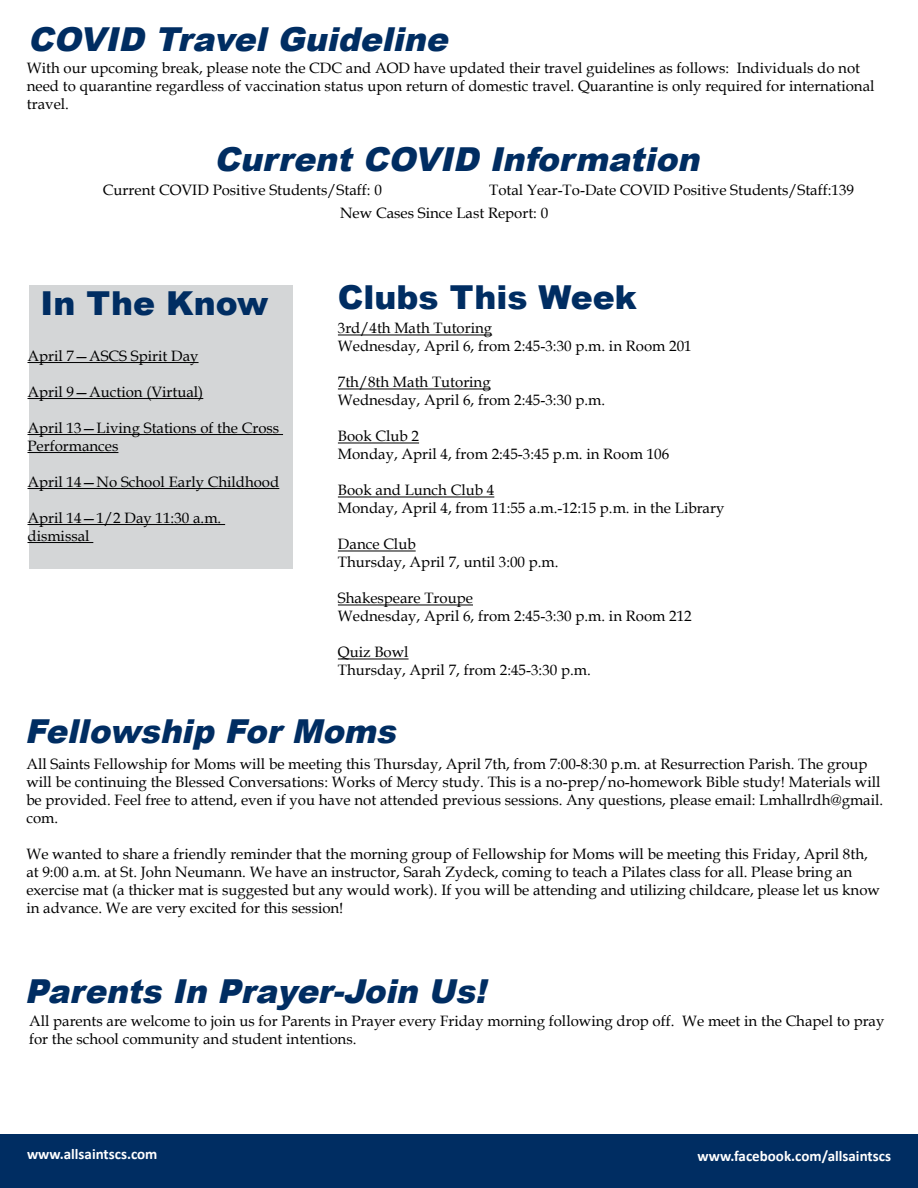
<style>
.page{position:relative;width:918px;height:1188px;background:#fff}
.page>*{position:absolute;margin:0;border:0;box-sizing:border-box;transform-origin:0 0}
.t1{font:italic 900 33px "Arial";color:#002d62}
.t2{font:900 33px "Arial";color:#002d62}
.t3{font:15px/18px "Book Antiqua";color:#000}
.t4{font:700 15px "Calibri";color:#fff}
</style>
<div class="page">
<div style="left:0;top:1134px;width:918px;height:54px;background:#002d62"></div>
<div style="left:29px;top:285px;width:263px;height:284px;background:#d4d6d7"></div>
<hr style="left:28px;top:362px;width:171px;height:1px;background:#000">
<hr style="left:28px;top:398px;width:175px;height:1px;background:#000">
<hr style="left:28px;top:434px;width:255px;height:1px;background:#000">
<hr style="left:28px;top:452px;width:90px;height:1px;background:#000">
<hr style="left:28px;top:488px;width:251px;height:1px;background:#000">
<hr style="left:28px;top:524px;width:197px;height:1px;background:#000">
<hr style="left:28px;top:542px;width:65px;height:1px;background:#000">
<hr style="left:338px;top:335px;width:154px;height:1px;background:#000">
<hr style="left:338px;top:389px;width:153px;height:1px;background:#000">
<hr style="left:338px;top:443px;width:81px;height:1px;background:#000">
<hr style="left:338px;top:497px;width:156px;height:1px;background:#000">
<hr style="left:338px;top:551px;width:78px;height:1px;background:#000">
<hr style="left:338px;top:605px;width:135px;height:1px;background:#000">
<hr style="left:338px;top:659px;width:71px;height:1px;background:#000">
<h1 class="t1" style="left:28px;top:15px;width:431px">COVID TravelGuideline</h1>
<p class="t3" style="left:27px;top:59px;width:849px">With our upcoming break, please note the CDC and AOD have updated their travel guidelines as follows: Individuals do not need to quarantine regardless of vaccination status upon return of domestic travel. Quarantine is only required for international travel.</p>
<h1 class="t1" style="left:214px;top:135px;width:496px">CurrentCOVID Information</h1>
<p class="t3" style="left:103px;top:180px;width:280px">Current COVID Positive Students/Staff: 0</p>
<p class="t3" style="left:340px;top:177px;width:515px;line-height:23.7px;text-indent:149px">Total Year-To-Date COVID Positive Students/Staff:139<br>New Cases Since Last Report: 0</p>
<h1 class="t2" style="left:41px;top:279px;width:229px">In The Know</h1>
<p class="t3" style="left:28px;top:346px;width:173px">April 7—ASCS Spirit Day</p>
<p class="t3" style="left:28px;top:382px;width:177px">April 9—Auction (Virtual)</p>
<p class="t3" style="left:28px;top:418px;width:253px">April 13—Living Stations of the Cross<br>Performances</p>
<p class="t3" style="left:28px;top:472px;width:253px">April 14—No School Early Childhood</p>
<p class="t3" style="left:28px;top:508px;width:195px">April 14—1/2 Day 11:30 a.m. dismissal</p>
<h1 class="t2" style="left:338px;top:273px;width:300px">Clubs This Week</h1>
<p class="t3" style="left:338px;top:319px;width:355px">3rd/4th Math Tutoring<br>Wednesday, April 6, from 2:45-3:30 p.m. in Room 201</p>
<p class="t3" style="left:338px;top:373px;width:269px">7th/8th Math Tutoring<br>Wednesday, April 6, from 2:45-3:30 p.m.</p>
<p class="t3" style="left:338px;top:427px;width:333px">Book Club 2<br>Monday, April 4, from 2:45-3:45 p.m. in Room 106</p>
<p class="t3" style="left:338px;top:481px;width:388px">Book and Lunch Club 4<br>Monday, April 4, from 11:55 a.m.-12:15 p.m. in the Library</p>
<p class="t3" style="left:338px;top:535px;width:222px">Dance Club<br>Thursday, April 7, until 3:00 p.m.</p>
<p class="t3" style="left:338px;top:589px;width:355px">Shakespeare Troupe<br>Wednesday, April 6, from 2:45-3:30 p.m. in Room 212</p>
<p class="t3" style="left:338px;top:643px;width:254px">Quiz Bowl<br>Thursday, April 7, from 2:45-3:30 p.m.</p>
<h1 class="t1" style="left:25px;top:708px;width:382px">Fellowship ForMoms</h1>
<p class="t3" style="left:26px;top:754px;width:858px">All Saints Fellowship for Moms will be meeting this Thursday, April 7th, from 7:00-8:30 p.m. at Resurrection Parish. The group will be continuing the Blessed Conversations: Works of Mercy study. This is a no-prep/no-homework Bible study! Materials will be provided. Feel free to attend, even if you have not attended previous sessions. Any questions, please email: Lmhallrdh@gmail. com.</p>
<p class="t3" style="left:26px;top:844px;width:855px">We wanted to share a friendly reminder that the morning group of Fellowship for Moms will be meeting this Friday, April 8th, at 9:00 a.m. at St. John Neumann. We have an instructor, Sarah Zydeck, coming to teach a Pilates class for all. Please bring an exercise mat (a thicker mat is suggested but any would work). If you will be attending and utilizing childcare, please let us know in advance. We are very excited for this session!</p>
<h1 class="t1" style="left:25px;top:967px;width:472px">Parents In Prayer-Join Us!</h1>
<p class="t3" style="left:29px;top:1012px;width:857px">All parents are welcome to join us for Parents in Prayer every Friday morning following drop off. We meet in the Chapel to pray for the school community and student intentions.</p>
<p class="t4" style="left:27px;top:1143px;width:132px">www.allsaintscs.com</p>
<p class="t4" style="left:698px;top:1145px;width:195px">www.facebook.com/allsaintscs</p>
</div>
